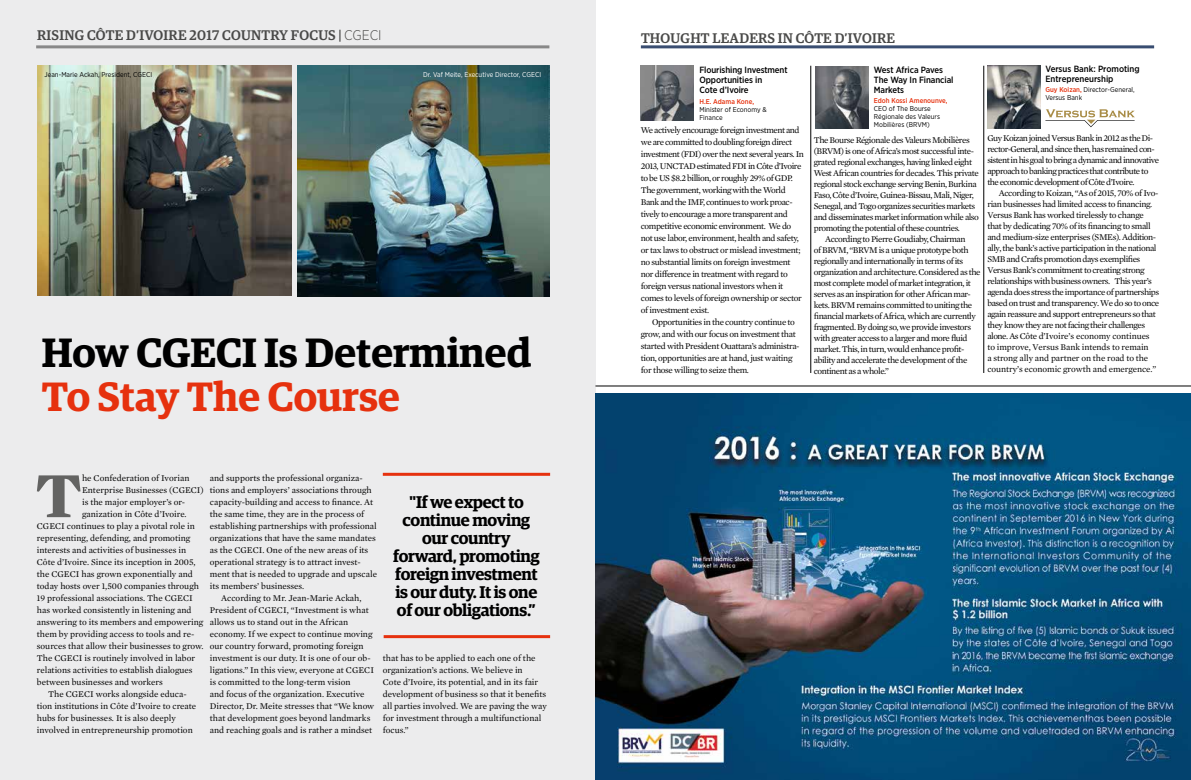
<style>
.page{position:relative;width:1191px;height:780px;background:#fff}
.page>*{position:absolute;margin:0;border:0;box-sizing:border-box;transform-origin:0 0}
.t1{font:700 65.5px "Mercury Text G1";color:#636362}
.t2{font:600 41px "Guardian Egyp";color:#000}
.t3{font:600 41px "Guardian Egyp";color:#e6310e}
.t4{font:600 17px/18px "Guardian Egyp";letter-spacing:-.02em;color:#000;text-align:center}
.t5{font:500 14px "Guardian Egyp";letter-spacing:.02em;color:#494948}
.t6{font:9px/11px "Mercury Text G1";letter-spacing:-.04em;color:#000}
.t7{font:9px/12px "Mercury Text G1";color:#000}
.t8{font:9px/11px "Mercury Text G1";letter-spacing:-.06em;color:#000}
.t9{font:500 9px/10px "Gotham Narrow";letter-spacing:-.01em;color:#000}
.t10{font:7px/8px "Gotham Narrow";color:#000}
.t11{font:7px "Gotham Narrow";color:#fff}
.t12{font:500 7px "Gotham Narrow";color:#e6310e}
.s1{font-family:"Gotham Narrow";font-weight:300}
.s2{font-weight:500;color:#e6310e}
</style>
<div class="page">
<div style="left:0;top:0;width:595px;height:780px;background:#ececed"></div>
<img style="left:297px;top:65px;width:252px;height:231px">
<img style="left:38px;top:65px;width:253px;height:230px">
<hr style="left:595px;top:386px;width:596px;height:1px;background:#000">
<img style="left:641px;top:66px;width:52px;height:54px">
<img style="left:815px;top:66px;width:53px;height:63px">
<img style="left:987px;top:66px;width:53px;height:63px">
<hr style="left:810px;top:66px;width:1px;height:307px;background:#000">
<hr style="left:983px;top:66px;width:1px;height:307px;background:#000">
<hr style="left:641px;top:45px;width:513px;height:3px;background:#394d71">
<hr style="left:36px;top:45px;width:513px;height:3px;background:#888">
<img style="left:595px;top:393px;width:596px;height:387px">
<hr style="left:384px;top:635px;width:166px;height:3px;background:#e6310e">
<hr style="left:383px;top:473px;width:167px;height:3px;background:#e6310e">
<svg style="left:1045px;top:109px;width:89px;height:18px"></svg>
<h3 class="t5" style="left:37px;top:25px;width:126px">RISING CÔTE D’IVOIRE</h3>
<h3 class="t5" style="left:189px;top:25px;width:194px">2017 COUNTRY FOCUS | <span class="s1">CGECI</span></h3>
<h3 class="t5" style="left:641px;top:28px;width:118px">THOUGHT LEADERS</h3>
<h3 class="t5" style="left:778px;top:28px;width:94px">IN CÔTE D’IVOIRE</h3>
<p class="t10" style="left:45px;top:70px;width:109px">Jean-Marie Ackah, President, CGECI</p>
<p class="t11" style="left:423px;top:70px;width:119px">Dr. Vaf Meite, Executive Director, CGECI</p>
<p class="t9" style="left:699px;top:65px;width:90px">Flourishing Investment<br>Opportunities in<br>Cote d’Ivoire</p>
<p class="t9" style="left:874px;top:65px;width:81px">West Africa Paves<br>The Way In Financial<br>Markets</p>
<p class="t9" style="left:1045px;top:64px;width:96px">Versus Bank: Promoting<br>Entrepreneurship</p>
<p class="t6" style="left:641px;top:123px;width:165px;line-height:12px">We actively encourage foreign investment and we are committed to doubling foreign direct investment (FDI) over the next several years. In 2013, UNCTAD estimated FDI in Côte d’Ivoire to be US $8.2 billion, or roughly 29% of GDP.<br>The government, working with the World Bank and the IMF, continues to work proac&shy;tively to encourage a more transparent and competitive economic environment. We do not use labor, environment, health and safety, or tax laws to obstruct or mislead investment; no substantial limits on foreign investment nor difference in treatment with regard to foreign versus national investors when it comes to levels of foreign ownership or sector of investment exist.</p>
<p class="t6" style="left:641px;top:315px;width:160px;line-height:12px;text-indent:11px">Opportunities in the country continue to grow, and with our focus on investment that started with President Ouattara’s administra&shy;tion, opportunities are at hand, just waiting for those willing to seize them.</p>
<p class="t10" style="left:1045px;top:86px;width:91px"><span class="s2">Guy Koizan,</span> Director-General,<br>Versus Bank</p>
<p class="t12" style="left:874px;top:96px;width:75px">Edoh Kossi Amenounve,</p>
<p class="t10" style="left:874px;top:105px;width:68px">CEO of The Bourse<br>Régionale des Valeurs<br>Mobilières (BRVM)</p>
<p class="t12" style="left:699px;top:97px;width:56px">H.E. Adama Kone,</p>
<p class="t10" style="left:699px;top:105px;width:69px">Minister of Economy &amp;<br>Finance</p>
<p class="t8" style="left:987px;top:132px;width:173px">Guy Koizan joined Versus Bank in 2012 as the Di&shy;rector-General, and since then, has remained con&shy;sistent in his goal to bring a dynamic and innovative approach to banking practices that contribute to the economic development of Côte d’Ivoire.</p>
<p class="t6" style="left:987px;top:187px;width:173px;text-indent:11px">According to Koizan, “As of 2015, 70% of Ivo&shy;rian businesses had limited access to financing.<br>Versus Bank has worked tirelessly to change that by dedicating 70% of its financing to small and medium-size enterprises (SMEs). Addition&shy;ally, the bank’s active participation in the national SMB and Crafts promotion days exemplifies Versus Bank’s commitment to creating strong relationships with business owners. This year’s agenda does stress the importance of partnerships based on trust and transparency. We do so to once again reassure and support entrepreneurs so that they know they are not facing their challenges alone. As Côte d’Ivoire’s economy continues to improve, Versus Bank intends to remain<br>a strong ally and partner on the road to the country’s economic growth and emergence.”</p>
<p class="t6" style="left:814px;top:134px;width:167px">The Bourse Régionale des Valeurs Mobilières (BRVM) is one of Africa’s most successful inte&shy;grated regional exchanges, having linked eight West African countries for decades. This private regional stock exchange serving Benin, Burkina Faso, Côte d’Ivoire, Guinea-Bissau, Mali, Niger, Senegal, and Togo organizes securities markets and disseminates market information while also promoting the potential of these countries.</p>
<p class="t6" style="left:814px;top:233px;width:168px;text-indent:11px">According to Pierre Goudiaby, Chairman<br>of BRVM, “BRVM is a unique prototype both regionally and internationally in terms of its organization and architecture. Considered as the most complete model of market integration, it serves as an inspiration for other African mar&shy;kets. BRVM remains committed to uniting the financial markets of Africa, which are currently fragmented. By doing so, we provide investors with greater access to a larger and more fluid market. This, in turn, would enhance profit&shy;ability and accelerate the development of the continent as a whole.”</p>
<h2 class="t2" style="left:42px;top:322px;width:491px">How CGECI Is Determined</h2>
<h2 class="t3" style="left:42px;top:366px;width:360px">To Stay The Course</h2>
<h1 class="t1" style="left:35px;top:445px;width:48px">T</h1>
<p class="t7" style="left:82px;top:471px;width:109px">he Confederation of Ivorian</p>
<p class="t7" style="left:210px;top:471px;width:154px">and supports the professional organiza-</p>
<p class="t7" style="left:210px;top:483px;width:163px">tions and employers’ associations through</p>
<p class="t7" style="left:210px;top:495px;width:165px">capacity-building and access to finance. At</p>
<p class="t7" style="left:210px;top:507px;width:156px">the same time, they are in the process of</p>
<p class="t7" style="left:210px;top:519px;width:168px">establishing partnerships with professional</p>
<p class="t7" style="left:210px;top:531px;width:167px">organizations that have the same mandates</p>
<p class="t7" style="left:210px;top:543px;width:160px">as the CGECI. One of the new areas of its</p>
<p class="t7" style="left:210px;top:555px;width:152px">operational strategy is to attract invest-</p>
<p class="t7" style="left:210px;top:567px;width:169px">ment that is needed to upgrade and upscale</p>
<p class="t7" style="left:210px;top:579px;width:96px">its members’ businesses.</p>
<p class="t7" style="left:221px;top:591px;width:142px">According to Mr. Jean-Marie Ackah,</p>
<p class="t7" style="left:210px;top:603px;width:160px">President of CGECI, “Investment is what</p>
<p class="t7" style="left:210px;top:615px;width:140px">allows us to stand out in the African</p>
<p class="t7" style="left:210px;top:627px;width:164px">economy. If we expect to continue moving</p>
<p class="t7" style="left:210px;top:639px;width:155px">our country forward, promoting foreign</p>
<p class="t7" style="left:210px;top:651px;width:162px">investment is our duty. It is one of our ob-</p>
<p class="t7" style="left:210px;top:663px;width:166px">ligations.” In this view, everyone at CGECI</p>
<p class="t7" style="left:210px;top:675px;width:142px">is committed to the long-term vision</p>
<p class="t7" style="left:210px;top:687px;width:156px">and focus of the organization. Executive</p>
<p class="t7" style="left:210px;top:699px;width:166px">Director, Dr. Meite stresses that “We know</p>
<p class="t7" style="left:210px;top:711px;width:162px">that development goes beyond landmarks</p>
<p class="t7" style="left:210px;top:723px;width:164px">and reaching goals and is rather a mindset</p>
<p class="t7" style="left:82px;top:483px;width:123px">Enterprise Businesses (CGECI)</p>
<p class="t7" style="left:82px;top:495px;width:105px">is the major employer’s or-</p>
<p class="t7" style="left:82px;top:507px;width:106px">ganization in Côte d’Ivoire.</p>
<p class="t7" style="left:37px;top:519px;width:159px">CGECI continues to play a pivotal role in</p>
<p class="t7" style="left:37px;top:531px;width:155px">representing, defending, and promoting</p>
<p class="t7" style="left:37px;top:543px;width:151px">interests and activities of businesses in</p>
<p class="t7" style="left:37px;top:555px;width:160px">Côte d’Ivoire. Since its inception in 2005,</p>
<p class="t7" style="left:37px;top:567px;width:157px">the CGECI has grown exponentially and</p>
<p class="t7" style="left:37px;top:579px;width:164px">today hosts over 1,500 companies through</p>
<p class="t7" style="left:37px;top:591px;width:157px">19 professional associations. The CGECI</p>
<p class="t7" style="left:37px;top:603px;width:156px">has worked consistently in listening and</p>
<p class="t7" style="left:37px;top:615px;width:168px">answering to its members and empowering</p>
<p class="t7" style="left:37px;top:627px;width:159px">them by providing access to tools and re-</p>
<p class="t7" style="left:37px;top:639px;width:168px">sources that allow their businesses to grow.</p>
<p class="t7" style="left:37px;top:651px;width:160px">The CGECI is routinely involved in labor</p>
<p class="t7" style="left:37px;top:663px;width:157px">relations activities to establish dialogues</p>
<p class="t7" style="left:37px;top:675px;width:128px">between businesses and workers</p>
<p class="t7" style="left:48px;top:687px;width:140px">The CGECI works alongside educa-</p>
<p class="t7" style="left:37px;top:699px;width:161px">tion institutions in Côte d’Ivoire to create</p>
<p class="t7" style="left:37px;top:711px;width:141px">hubs for businesses. It is also deeply</p>
<p class="t7" style="left:37px;top:723px;width:157px">involved in entrepreneurship promotion</p>
<h3 class="t4" style="left:393px;top:491px;width:148px">"If we expect to continue moving our country forward, promoting foreign investment is our duty. It is one of our obligations.”</h3>
<p class="t7" style="left:383px;top:651px;width:166px">that has to be applied to each one of the organization’s actions. We believe in<br>Cote d’Ivoire, its potential, and in its fair development of business so that it benefits all parties involved. We are paving the way for investment through a multifunctional focus.”</p>
</div>
